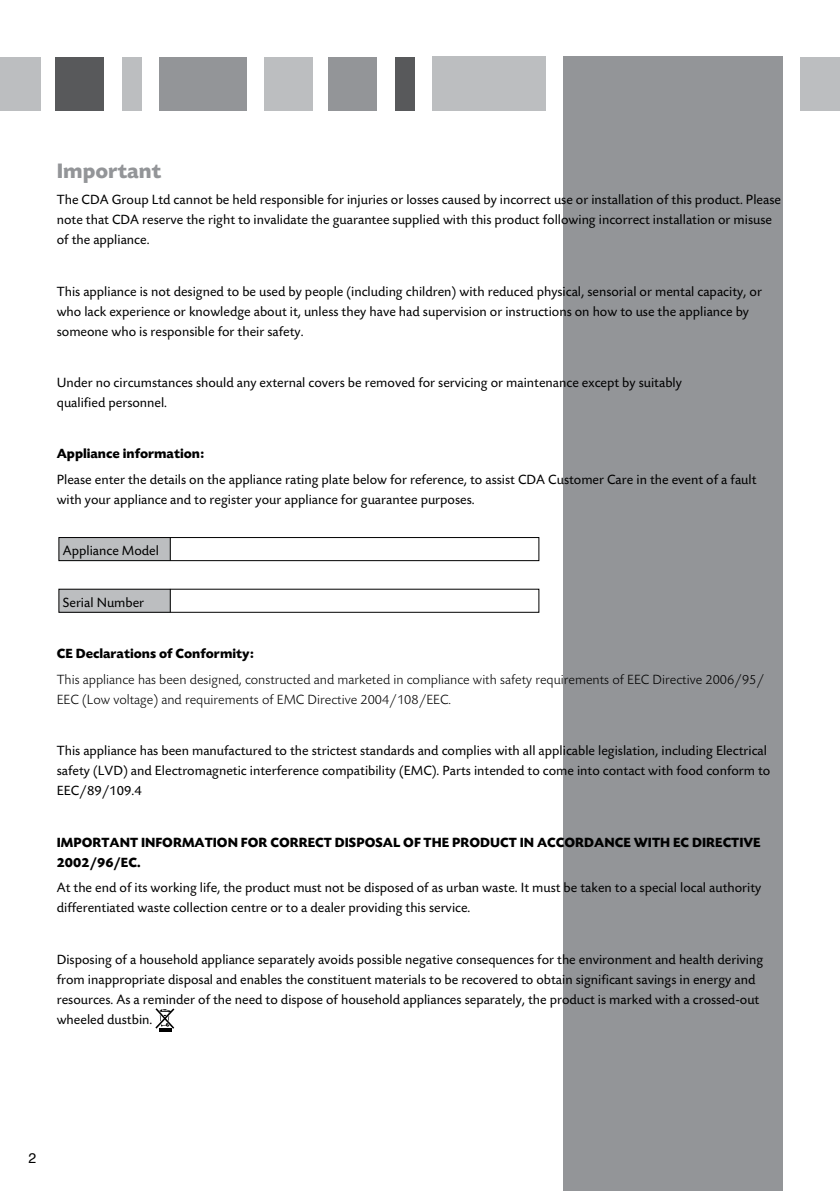
<style>
.page{position:relative;width:840px;height:1191px;background:#fff}
.page>*{position:absolute;margin:0;border:0;box-sizing:border-box;transform-origin:0 0}
.t1{font:700 22px "Today SB";color:#939598}
.t2{font:14px/20px "Today SB";color:#000}
.t3{font:300 14px/20px "Today SB";color:#000}
.t4{font:700 14px/20px "Today SB";color:#000}
.t5{font:14px "Helvetica";color:#000}
</style>
<div class="page">
<div style="left:800px;top:57px;width:39px;height:53px;background:#bcbec0"></div>
<div style="left:563px;top:57px;width:219px;height:1134px;background:#939598"></div>
<div style="left:394px;top:57px;width:20px;height:53px;background:#58595b"></div>
<div style="left:328px;top:57px;width:48px;height:53px;background:#939598"></div>
<div style="left:264px;top:57px;width:48px;height:53px;background:#bcbec0"></div>
<div style="left:159px;top:57px;width:88px;height:53px;background:#939598"></div>
<div style="left:122px;top:57px;width:19px;height:53px;background:#bcbec0"></div>
<div style="left:56px;top:57px;width:48px;height:53px;background:#58595b"></div>
<div style="left:0;top:57px;width:40px;height:53px;background:#bcbec0"></div>
<div style="left:432px;top:57px;width:113px;height:54px;background:#bcbec0"></div>
<div style="left:59px;top:537px;width:111px;height:23px;background:#bcbec0"></div>
<div style="left:58px;top:537px;width:481px;height:24px;border:1px solid #000"></div>
<svg style="left:170px;top:537px;width:1px;height:23px"></svg>
<div style="left:59px;top:589px;width:111px;height:23px;background:#bcbec0"></div>
<div style="left:58px;top:588px;width:481px;height:25px;border:1px solid #000"></div>
<svg style="left:170px;top:589px;width:1px;height:23px"></svg>
<svg style="left:155px;top:1008px;width:19px;height:23px"></svg>
<h1 class="t1" style="left:57px;top:159px;width:106px">Important</h1>
<p class="t2" style="left:57px;top:190px;width:725px">The CDA Group Ltd cannot be held responsible for injuries or losses caused by incorrect use or installation of this product. Please note that CDA reserve the right to invalidate the guarantee supplied with this product following incorrect installation or misuse of the appliance.</p>
<p class="t2" style="left:57px;top:281px;width:706px">This appliance is not designed to be used by people (including children) with reduced physical, sensorial or mental capacity, or who lack experience or knowledge about it, unless they have had supervision or instructions on how to use the appliance by someone who is responsible for their safety.</p>
<p class="t2" style="left:57px;top:373px;width:626px">Under no circumstances should any external covers be removed for servicing or maintenance except by suitably qualified personnel.</p>
<p class="t4" style="left:57px;top:444px;width:149px">Appliance information:</p>
<p class="t2" style="left:57px;top:470px;width:700px">Please enter the details on the appliance rating plate below for reference, to assist CDA Customer Care in the event of a fault with your appliance and to register your appliance for guarantee purposes.</p>
<p class="t2" style="left:63px;top:541px;width:98px">Appliance Model</p>
<p class="t2" style="left:63px;top:592px;width:83px">Serial Number</p>
<p class="t4" style="left:57px;top:644px;width:198px">CE Declarations of Conformity:</p>
<p class="t3" style="left:57px;top:670px;width:708px">This appliance has been designed, constructed and marketed in compliance with safety requirements of EEC Directive 2006/95/<br>EEC (Low voltage) and requirements of EMC Directive 2004/108/EEC.</p>
<p class="t2" style="left:57px;top:741px;width:714px">This appliance has been manufactured to the strictest standards and complies with all applicable legislation, including Electrical safety (LVD) and Electromagnetic interference compatibility (EMC). Parts intended to come into contact with food conform to<br>EEC/89/109.4</p>
<p class="t4" style="left:57px;top:832px;width:705px">IMPORTANT INFORMATION FOR CORRECT DISPOSAL OF THE PRODUCT IN ACCORDANCE WITH EC DIRECTIVE<br>2002/96/EC.</p>
<p class="t2" style="left:57px;top:878px;width:705px">At the end of its working life, the product must not be disposed of as urban waste. It must be taken to a special local authority differentiated waste collection centre or to a dealer providing this service.</p>
<p class="t2" style="left:57px;top:949px;width:707px">Disposing of a household appliance separately avoids possible negative consequences for the environment and health deriving from inappropriate disposal and enables the constituent materials to be recovered to obtain significant savings in energy and resources. As a reminder of the need to dispose of household appliances separately, the product is marked with a crossed-out wheeled dustbin.</p>
<p class="t5" style="left:28px;top:1145px;width:9px">2</p>
</div>
